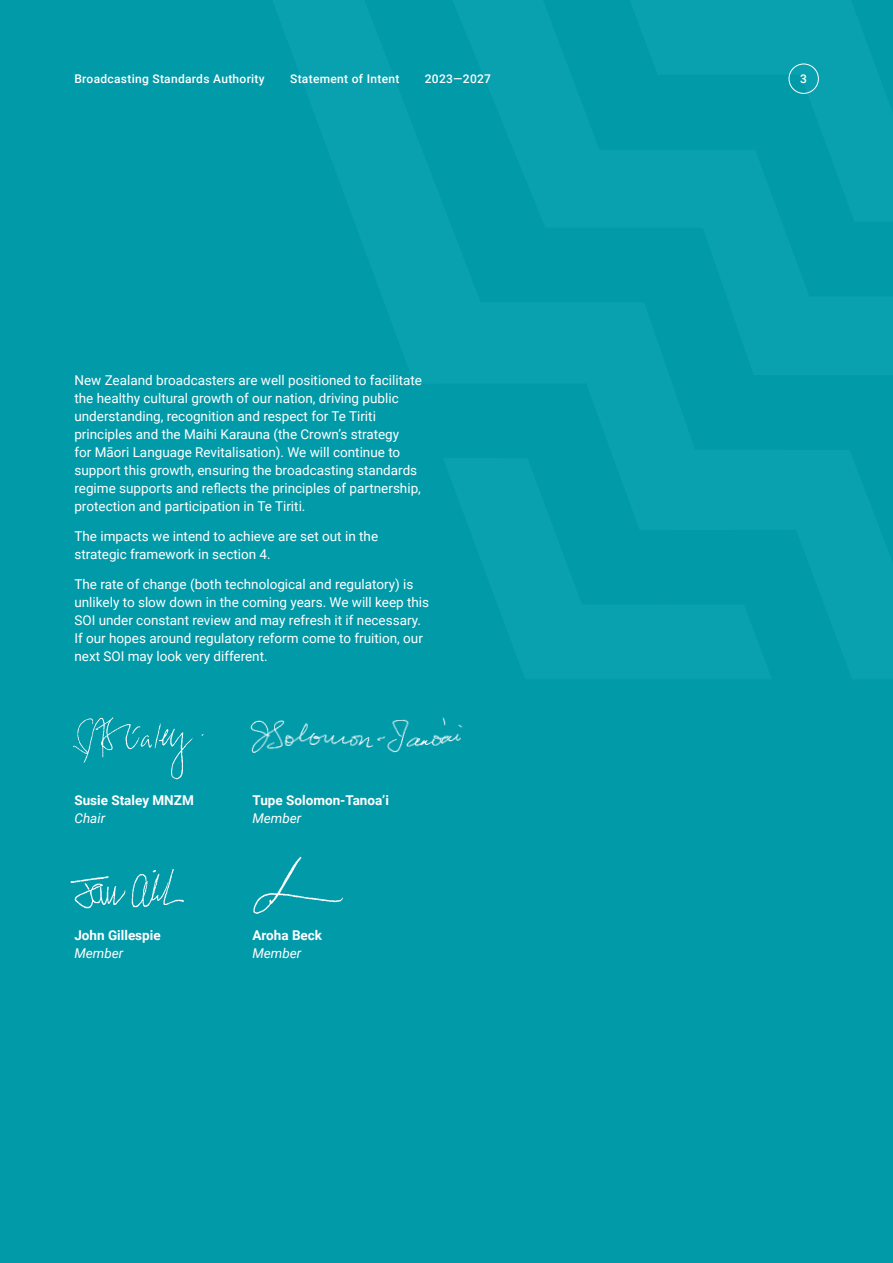
<style>
.page{position:relative;width:893px;height:1263px;background:#009aa9}
.page>*{position:absolute;margin:0;border:0;box-sizing:border-box;transform-origin:0 0}
.b1{font:13.5px/18px "Roboto";color:#fff}
.b1-2{font:700 13.5px/18px "Roboto";color:#fff}
.t1{font:500 12px "Roboto";letter-spacing:.025em;color:#fff}
.s1{font-weight:400;font-style:italic}
</style>
<div class="page">
<img style="left:73px;top:717px;width:131px;height:63px">
<img style="left:249px;top:717px;width:214px;height:36px">
<img style="left:70px;top:870px;width:114px;height:39px">
<img style="left:253px;top:856px;width:91px;height:58px">
<div style="left:789px;top:64px;width:30px;height:30px;border:1px solid #fff;border-radius:50%"></div>
<p class="t1" style="left:74px;top:70px;width:192px">Broadcasting Standards Authority</p>
<p class="t1" style="left:290px;top:70px;width:111px">Statement of Intent</p>
<p class="t1" style="left:425px;top:70px;width:68px">2023—2027</p>
<p class="t1" style="left:800px;top:70px;width:8px">3</p>
<p class="b1" style="left:74px;top:371px;width:349px">New Zealand broadcasters are well positioned to facilitate the healthy cultural growth of our nation, driving public understanding, recognition and respect for Te Tiriti principles and the Maihi Karauna (the Crown’s strategy<br>for Māori Language Revitalisation). We will continue to support this growth, ensuring the broadcasting standards regime supports and reflects the principles of partnership, protection and participation in Te Tiriti.</p>
<p class="b1" style="left:74px;top:527px;width:305px">The impacts we intend to achieve are set out in the strategic framework in section 4.</p>
<p class="b1" style="left:74px;top:575px;width:356px">The rate of change (both technological and regulatory) is unlikely to slow down in the coming years. We will keep this SOI under constant review and may refresh it if necessary.<br>If our hopes around regulatory reform come to fruition, our next SOI may look very different.</p>
<p class="b1-2" style="left:74px;top:791px;width:121px">Susie Staley MNZM<br><span class="s1">Chair</span></p>
<p class="b1-2" style="left:252px;top:791px;width:138px">Tupe Solomon-Tanoa’i<br><span class="s1">Member</span></p>
<p class="b1-2" style="left:74px;top:925px;width:88px">John Gillespie<br><span class="s1">Member</span></p>
<p class="b1-2" style="left:252px;top:925px;width:71px">Aroha Beck<br><span class="s1">Member</span></p>
</div>
